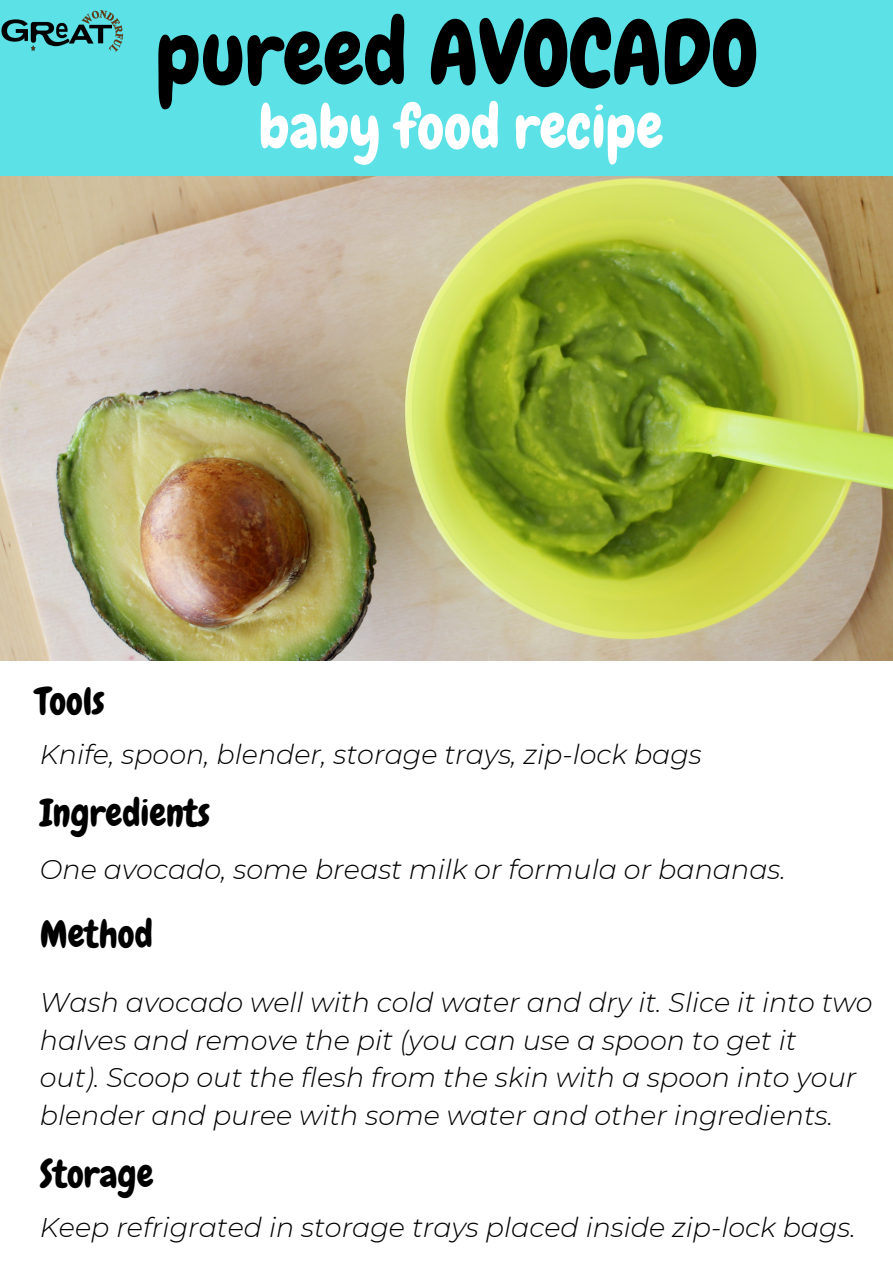
<style>
.page{position:relative;width:893px;height:1263px;background:#fff}
.page>*{position:absolute;margin:0;border:0;box-sizing:border-box;transform-origin:0 0}
.t1{font:90.07px "Chewy";color:#000}
.t2{font:60px "Chewy";color:#fff}
.t3{font:37.5px "Chewy";color:#000}
.t4{font:italic 300 27px/37.6px "Montserrat";color:#000}
</style>
<div class="page">
<div style="left:0;top:0;width:893px;height:205px;background:#5ce1e6"></div>
<img style="left:1px;top:10px;width:123px;height:42px">
<img style="left:0;top:176px;width:893px;height:485px">
<h1 class="t1" style="left:156px;top:-4px;width:604px">pureed AVOCADO</h1>
<h2 class="t2" style="left:259px;top:89px;width:406px">baby food recipe</h2>
<h3 class="t3" style="left:35px;top:677px;width:71px">Tools</h3>
<p class="t4" style="left:40px;top:735px;width:663px">Knife, spoon, blender, storage trays, zip-lock bags</p>
<h3 class="t3" style="left:40px;top:789px;width:172px">Ingredients</h3>
<p class="t4" style="left:40px;top:850px;width:747px">One avocado, some breast milk or formula or bananas.</p>
<h3 class="t3" style="left:40px;top:910px;width:115px">Method</h3>
<p class="t4" style="left:40px;top:983px;width:834px">Wash avocado well with cold water and dry it. Slice it into two halves and remove the pit (you can use a spoon to get it<br>out). Scoop out the flesh from the skin with a spoon into your blender and puree with some water and other ingredients.</p>
<h3 class="t3" style="left:40px;top:1150px;width:115px">Storage</h3>
<p class="t4" style="left:40px;top:1209px;width:817px">Keep refrigrated in storage trays placed inside zip-lock bags.</p>
</div>
